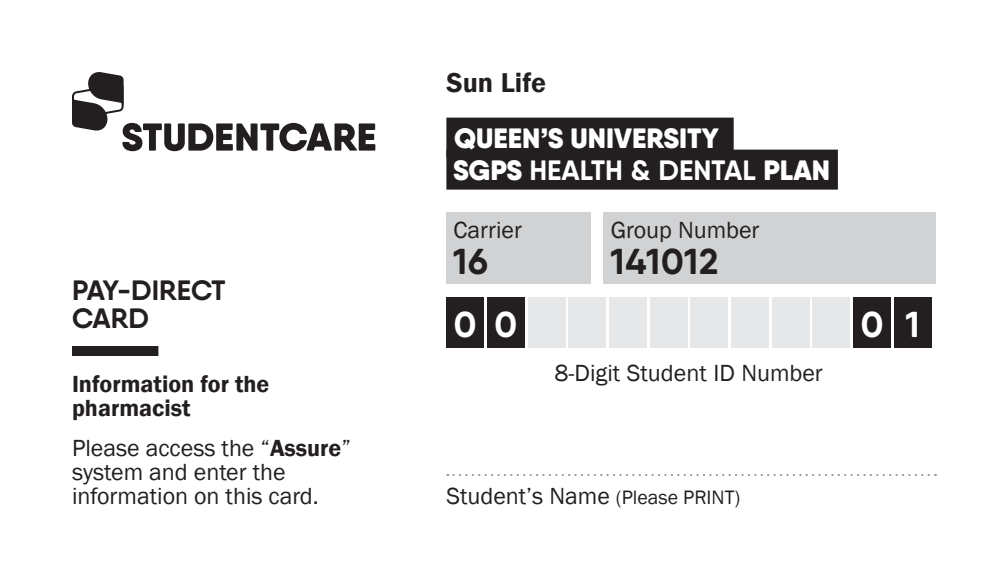
<style>
.page{position:relative;width:1008px;height:576px;background:#fff}
.page>*{position:absolute;margin:0;border:0;box-sizing:border-box;transform-origin:0 0}
.t1{font:700 36px "Qanelas Soft";letter-spacing:.02em;color:#231f20}
.t2{font:700 36px "Qanelas Soft";color:#fff}
.t3{font:900 28px/32px "Qanelas Soft";color:#fff}
.t4{font:700 28px/28px "Qanelas Soft";letter-spacing:-.005em;color:#231f20}
.t5{font:600 28px "Franklin Gothic";color:#231f20}
.t6{font:24px/24px "Franklin Gothic";color:#231f20}
.t7{font:600 24px/24px "Franklin Gothic";color:#231f20}
.s1{font-weight:600}
.s2{font-weight:700}
.s3{font-size:20px}
</style>
<div class="page">
<svg style="left:72px;top:72px;width:303px;height:79px"></svg>
<div style="left:72px;top:346px;width:86px;height:10px;background:#231f20"></div>
<div style="left:446px;top:118px;width:288px;height:40px;background:#231f20"></div>
<div style="left:446px;top:150px;width:392px;height:40px;background:#231f20"></div>
<div style="left:446px;top:212px;width:144px;height:72px;background:#d1d2d4"></div>
<div style="left:604px;top:212px;width:332px;height:72px;background:#d1d2d4"></div>
<div style="left:446px;top:297px;width:38px;height:51px;background:#231f20"></div>
<div style="left:487px;top:297px;width:38px;height:51px;background:#231f20"></div>
<div style="left:528px;top:297px;width:37px;height:51px;background:#e6e7e9"></div>
<div style="left:569px;top:297px;width:37px;height:51px;background:#e6e7e9"></div>
<div style="left:609px;top:297px;width:38px;height:51px;background:#e6e7e9"></div>
<div style="left:650px;top:297px;width:37px;height:51px;background:#e6e7e9"></div>
<div style="left:691px;top:297px;width:37px;height:51px;background:#e6e7e9"></div>
<div style="left:731px;top:297px;width:38px;height:51px;background:#e6e7e9"></div>
<div style="left:772px;top:297px;width:37px;height:51px;background:#e6e7e9"></div>
<div style="left:813px;top:297px;width:37px;height:51px;background:#e6e7e9"></div>
<div style="left:853px;top:297px;width:38px;height:51px;background:#231f20"></div>
<div style="left:894px;top:297px;width:38px;height:51px;background:#231f20"></div>
<svg style="left:447px;top:474px;width:489px;height:2px"></svg>
<p class="t4" style="left:72px;top:276px;width:155px">PAY-DIRECT<br>CARD</p>
<p class="t7" style="left:72px;top:372px;width:199px">Information for the pharmacist</p>
<p class="t6" style="left:72px;top:437px;width:281px">Please access the “<span class="s1">Assure</span>” system and enter the information on this card.</p>
<p class="t5" style="left:446px;top:65px;width:101px">Sun Life</p>
<p class="t3" style="left:453px;top:122px;width:378px">QUEEN’S UNIVERSITY<br>SGPS <span class="s2">HEALTH &amp; DENTAL</span> PLAN</p>
<p class="t6" style="left:454px;top:219px;width:70px">Carrier</p>
<h1 class="t1" style="left:454px;top:239px;width:36px">16</h1>
<p class="t6" style="left:611px;top:219px;width:150px">Group Number</p>
<h1 class="t1" style="left:611px;top:239px;width:109px">141012</h1>
<h1 class="t2" style="left:454px;top:302px;width:65px">0 0</h1>
<h1 class="t2" style="left:861px;top:302px;width:60px">0 1</h1>
<p class="t6" style="left:554px;top:362px;width:270px">8-Digit Student ID Number</p>
<p class="t6" style="left:446px;top:485px;width:295px">Student’s Name <span class="s3">(Please PRINT)</span></p>
</div>
